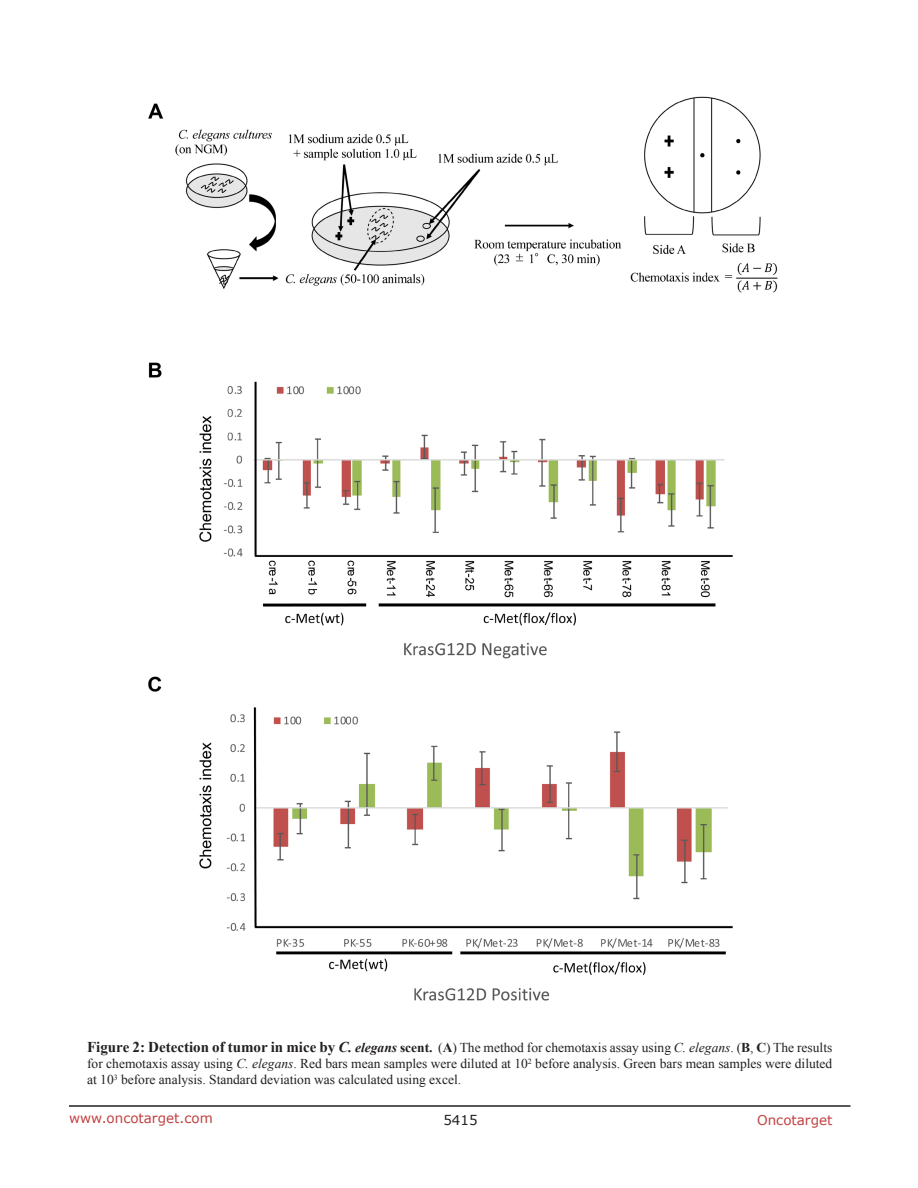
<style>
.page{position:relative;width:918px;height:1188px;background:#fff}
.page>*{position:absolute;margin:0;border:0;box-sizing:border-box;transform-origin:0 0}
.Figuretrx{font:13.5px/16.2px "Times New Roman";color:#231f20;text-align:justify}
.t1{font:13.5px "Verdana";color:#c24141}
.t2{font:13.5px "Verdana";color:#231f20}
.s1{font-weight:700;font-size:15px}
.s2{font-weight:700;font-style:italic;font-size:15px}
.s3{font-weight:700;font-style:italic}
.s4{font-weight:700}
.s5{font-style:italic}
</style>
<div class="page">
<hr style="left:69px;top:1105px;width:781px;height:2px;background:#231f20">
<img style="left:148px;top:96px;width:630px;height:905px">
<p class="Figuretrx" style="left:87px;top:1039px;width:747px"><span class="s1">Figure 2: Detection of tumor in mice by</span> <span class="s2">C.</span> <span class="s3">elegans</span> <span class="s4">scent.</span> (<span class="s4">A</span>) The method for chemotaxis assay using <span class="s5">C. elegans</span>. (<span class="s4">B</span>, <span class="s4">C</span>) The results for chemotaxis assay using <span class="s5">C. elegans</span>. Red bars mean samples were diluted at 10<sup>2</sup> before analysis. Green bars mean samples were diluted at 10<sup>3</sup> before analysis. Standard deviation was calculated using excel.</p>
<p class="t1" style="left:69px;top:1109px;width:145px">www.oncotarget.com</p>
<p class="t2" style="left:443px;top:1111px;width:36px">5415</p>
<p class="t1" style="left:757px;top:1111px;width:77px">Oncotarget</p>
</div>
